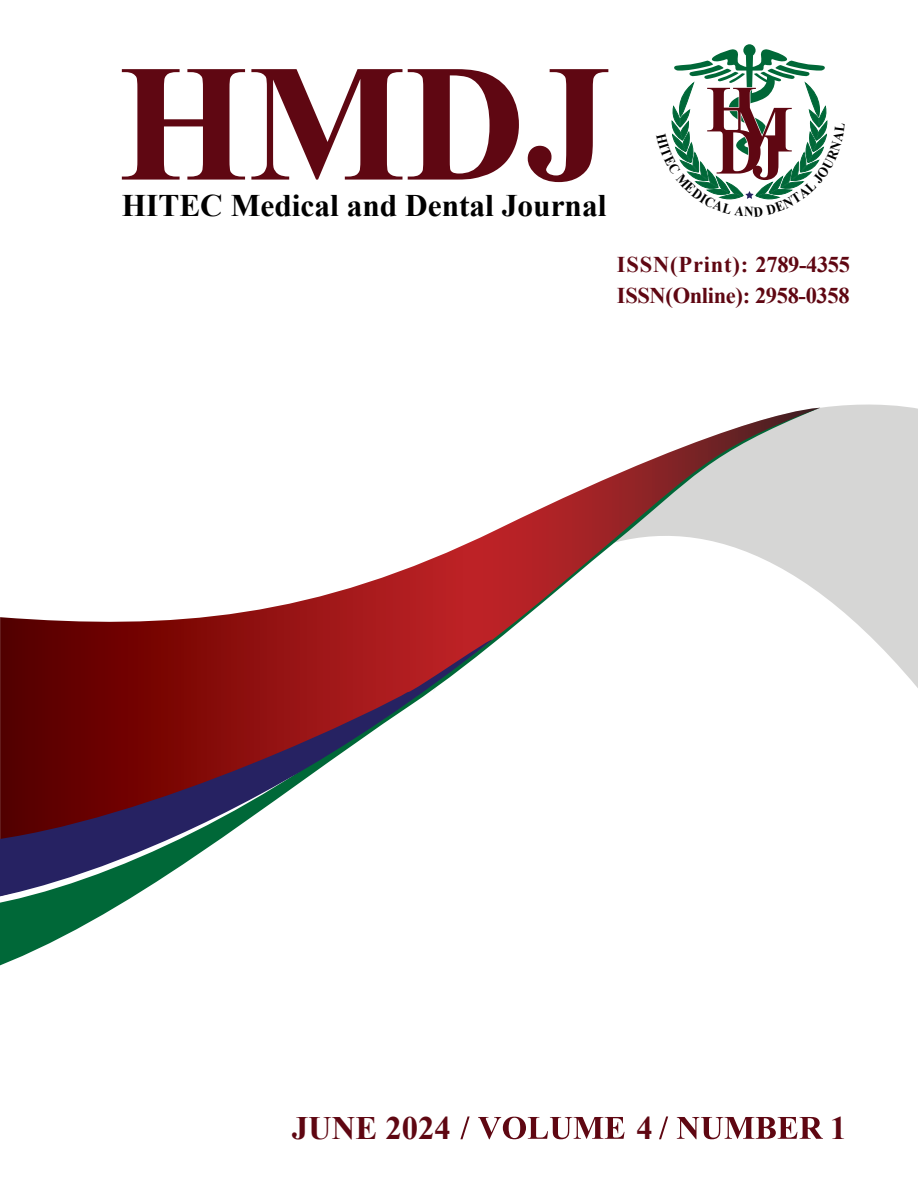
<style>
.page{position:relative;width:918px;height:1188px;background:#fff}
.page>*{position:absolute;margin:0;border:0;box-sizing:border-box;transform-origin:0 0}
.t1{font:700 32.7px "Times New Roman";color:#5f0712}
.t2{font:700 31.35px "Times New Roman";color:#000}
.t3{font:700 22.5px/30.9px "Times New Roman";letter-spacing:-.015em;color:#5f0712}
</style>
<div class="page">
<svg style="left:817px;top:405px;width:101px;height:283px;fill:#d6d6d5"></svg>
<svg style="left:0;top:902px;width:124px;height:64px;fill:#006838"></svg>
<svg style="left:0;top:408px;width:820px;height:280px"></svg>
<svg style="left:0;top:635px;width:494px;height:267px"></svg>
<svg style="left:460px;top:1116px;width:10px;height:23px"></svg>
<svg style="left:478px;top:1117px;width:147px;height:22px"></svg>
<svg style="left:659px;top:1116px;width:9px;height:23px"></svg>
<svg style="left:677px;top:1117px;width:146px;height:22px"></svg>
<svg style="left:122px;top:69px;width:123px;height:111px"></svg>
<svg style="left:251px;top:69px;width:151px;height:111px"></svg>
<svg style="left:408px;top:69px;width:111px;height:111px"></svg>
<svg style="left:528px;top:69px;width:80px;height:113px"></svg>
<svg style="left:671px;top:44px;width:157px;height:156px"></svg>
<h2 class="t2" style="left:122px;top:183px;width:486px">HITEC Medical and Dental Journal</h2>
<p class="t3" style="left:617px;top:248px;width:235px">ISSN(Print): 2789-4355<br>ISSN(Online): 2958-0358</p>
<h1 class="t1" style="left:292px;top:1104px;width:161px">JUNE 2024</h1>
<h1 class="t1" style="left:637px;top:1104px;width:18px">4</h1>
<h1 class="t1" style="left:830px;top:1104px;width:18px">1</h1>
</div>
